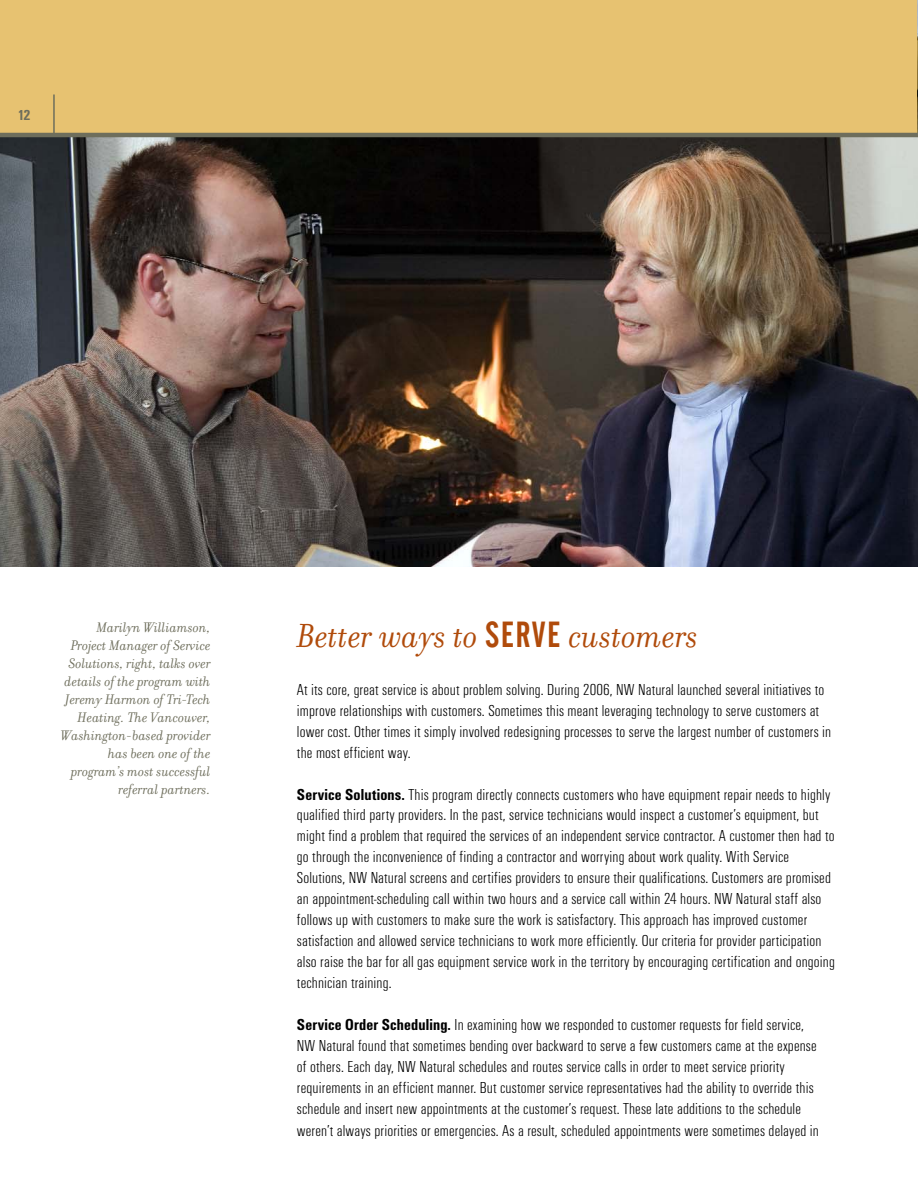
<style>
.page{position:relative;width:918px;height:1188px;background:#fff}
.page>*{position:absolute;margin:0;border:0;box-sizing:border-box;transform-origin:0 0}
.t1{font:italic 36px "Filosofia";color:#b04b0b}
.t2{font:300 condensed 16.5px/20.9px "Unitus T";letter-spacing:.01em;color:#000}
.t3{font:italic 15px/18px "Filosofia";color:#6e6e5c;text-align:right}
.t4{font:700 condensed 15px "Unitus T";color:#6e6e5c}
.s1{font-family:"Alternate Gothic No 2 BT";font-style:normal}
.s2{font-weight:700}
</style>
<div class="page">
<div style="left:0;top:0;width:918px;height:135px;background:#e7c271"></div>
<img style="left:0;top:137px;width:918px;height:430px">
<img style="left:917px;top:0;width:1px;height:133px">
<hr style="left:53px;top:94px;width:2px;height:41px;background:#6e6e5c">
<hr style="left:0;top:133px;width:918px;height:4px;background:#6e6e5c">
<p class="t4" style="left:17px;top:108px;width:15px">12</p>
<p class="t3" style="left:61px;top:621px;width:151px">Marilyn Williamson,<br>Project Manager of Service<br>Solutions, right, talks over details of the program with<br>Jeremy Harmon of Tri-Tech<br>Heating. The Vancouver,<br>Washington-based provider has been one of the program’s most successful referral partners.</p>
<h1 class="t1" style="left:297px;top:622px;width:403px">Better ways to <span class="s1">SERVE</span> customers</h1>
<p class="t2" style="left:297px;top:681px;width:536px">At its core, great service is about problem solving. During 2006, NW Natural launched several initiatives to improve relationships with customers. Sometimes this meant leveraging technology to serve customers at lower cost. Other times it simply involved redesigning processes to serve the largest number of customers in the most efficient way.</p>
<p class="t2" style="left:297px;top:785px;width:539px"><span class="s2">Service Solutions.</span> This program directly connects customers who have equipment repair needs to highly qualified third party providers. In the past, service technicians would inspect a customer’s equipment, but might find a problem that required the services of an independent service contractor. A customer then had to go through the inconvenience of finding a contractor and worrying about work quality. With Service Solutions, NW Natural screens and certifies providers to ensure their qualifications. Customers are promised an appointment-scheduling call within two hours and a service call within 24 hours. NW Natural staff also follows up with customers to make sure the work is satisfactory. This approach has improved customer satisfaction and allowed service technicians to work more efficiently. Our criteria for provider participation also raise the bar for all gas equipment service work in the territory by encouraging certification and ongoing technician training.</p>
<p class="t2" style="left:297px;top:1015px;width:523px"><span class="s2">Service Order Scheduling.</span> In examining how we responded to customer requests for field service, NW Natural found that sometimes bending over backward to serve a few customers came at the expense of others. Each day, NW Natural schedules and routes service calls in order to meet service priority requirements in an efficient manner. But customer service representatives had the ability to override this schedule and insert new appointments at the customer’s request. These late additions to the schedule weren’t always priorities or emergencies. As a result, scheduled appointments were sometimes delayed in</p>
</div>
